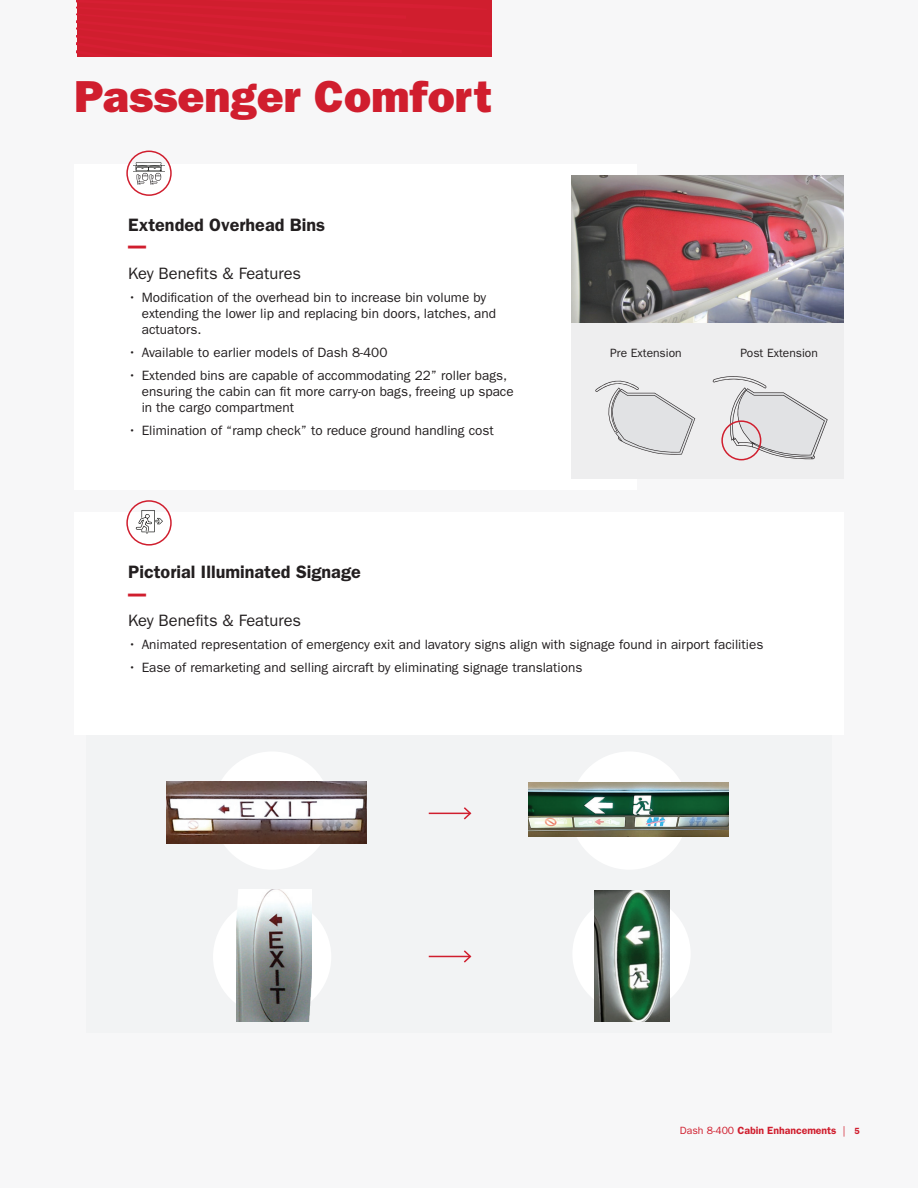
<style>
.page{position:relative;width:918px;height:1188px;background:#f7f7f8}
.page>*{position:absolute;margin:0;border:0;box-sizing:border-box;transform-origin:0 0}
.t1{font:45px "ITC Franklin Gothic Std Hvy";color:#d01e2e}
.t2{font:600 18px "ITC Franklin Gothic Std";color:#231f20}
.t3{font:18px "ITC Franklin Gothic Std Hvy";color:#d01e2e}
.t4{font:16.5px "ITC Franklin Gothic Std";color:#231f20}
.t5{font:13.5px/16.2px "ITC Franklin Gothic Std";color:#231f20}
.t6{font:12px "ITC Franklin Gothic Std";color:#231f20}
.t7{font:600 10.5px "ITC Franklin Gothic Std";color:#d01e2e}
.s1{font-weight:400}
.s2{font-size:9px}
</style>
<div class="page">
<div style="left:86px;top:725px;width:746px;height:307px;background:#f2f3f4"></div>
<div style="left:74px;top:512px;width:770px;height:223px;background:#fff"></div>
<div style="left:74px;top:164px;width:563px;height:325px;background:#fff"></div>
<img style="left:571px;top:176px;width:273px;height:148px">
<div style="left:77px;top:0;width:414px;height:56px;background:#d01e2e"></div>
<svg style="left:136px;top:510px;width:27px;height:24px"></svg>
<svg style="left:133px;top:162px;width:31px;height:22px"></svg>
<div style="left:213px;top:751px;width:118px;height:119px;background:#fff;border-radius:50%"></div>
<div style="left:570px;top:751px;width:118px;height:119px;background:#fff;border-radius:50%"></div>
<div style="left:213px;top:898px;width:118px;height:118px;background:#fff;border-radius:50%"></div>
<div style="left:572px;top:895px;width:119px;height:118px;background:#fff;border-radius:50%"></div>
<hr style="left:429px;top:813px;width:41px;height:1px;background:#d01e2e">
<svg style="left:462px;top:807px;width:10px;height:13px"></svg>
<hr style="left:429px;top:956px;width:41px;height:1px;background:#d01e2e">
<svg style="left:462px;top:950px;width:10px;height:13px"></svg>
<div style="left:571px;top:324px;width:273px;height:155px;background:#eeeeef"></div>
<svg style="left:595px;top:380px;width:100px;height:75px"></svg>
<svg style="left:713px;top:376px;width:115px;height:83px"></svg>
<div style="left:721px;top:420px;width:40px;height:40px;border:2px solid #d01e2e;border-radius:50%"></div>
<div style="left:126px;top:151px;width:46px;height:45px;border:2px solid #d01e2e;border-radius:50%"></div>
<div style="left:126px;top:500px;width:46px;height:46px;border:2px solid #d01e2e;border-radius:50%"></div>
<img style="left:166px;top:782px;width:201px;height:61px">
<img style="left:528px;top:783px;width:200px;height:54px">
<img style="left:594px;top:890px;width:76px;height:132px">
<img style="left:236px;top:890px;width:76px;height:131px">
<h1 class="t1" style="left:74px;top:70px;width:419px">Passenger Comfort</h1>
<h2 class="t2" style="left:128px;top:214px;width:198px">Extended Overhead Bins</h2>
<h2 class="t3" style="left:128px;top:235px;width:19px">—</h2>
<p class="t4" style="left:128px;top:264px;width:174px">Key Benefits &amp; Features</p>
<p class="t5" style="left:142px;top:289px;width:356px;text-indent:-14px">• Modification of the overhead bin to increase bin volume by extending the lower lip and replacing bin doors, latches, and actuators.</p>
<p class="t5" style="left:128px;top:344px;width:261px">• Available to earlier models of Dash 8-400</p>
<p class="t5" style="left:142px;top:367px;width:373px;text-indent:-14px">• Extended bins are capable of accommodating 22” roller bags, ensuring the cabin can fit more carry-on bags, freeing up space in the cargo compartment</p>
<p class="t5" style="left:128px;top:423px;width:367px">• Elimination of “ramp check” to reduce ground handling cost</p>
<p class="t6" style="left:610px;top:346px;width:73px">Pre Extension</p>
<p class="t6" style="left:740px;top:346px;width:79px">Post Extension</p>
<h2 class="t2" style="left:128px;top:561px;width:234px">Pictorial Illuminated Signage</h2>
<h2 class="t3" style="left:128px;top:583px;width:19px">—</h2>
<p class="t4" style="left:128px;top:611px;width:174px">Key Benefits &amp; Features</p>
<p class="t5" style="left:128px;top:637px;width:637px">• Animated representation of emergency exit and lavatory signs align with signage found in airport facilities</p>
<p class="t5" style="left:128px;top:660px;width:456px">• Ease of remarketing and selling aircraft by eliminating signage translations</p>
<p class="t7" style="left:680px;top:1124px;width:181px"><span class="s1">Dash 8-400</span> Cabin Enhancements <span class="s1">|</span> <span class="s2">5</span></p>
</div>
